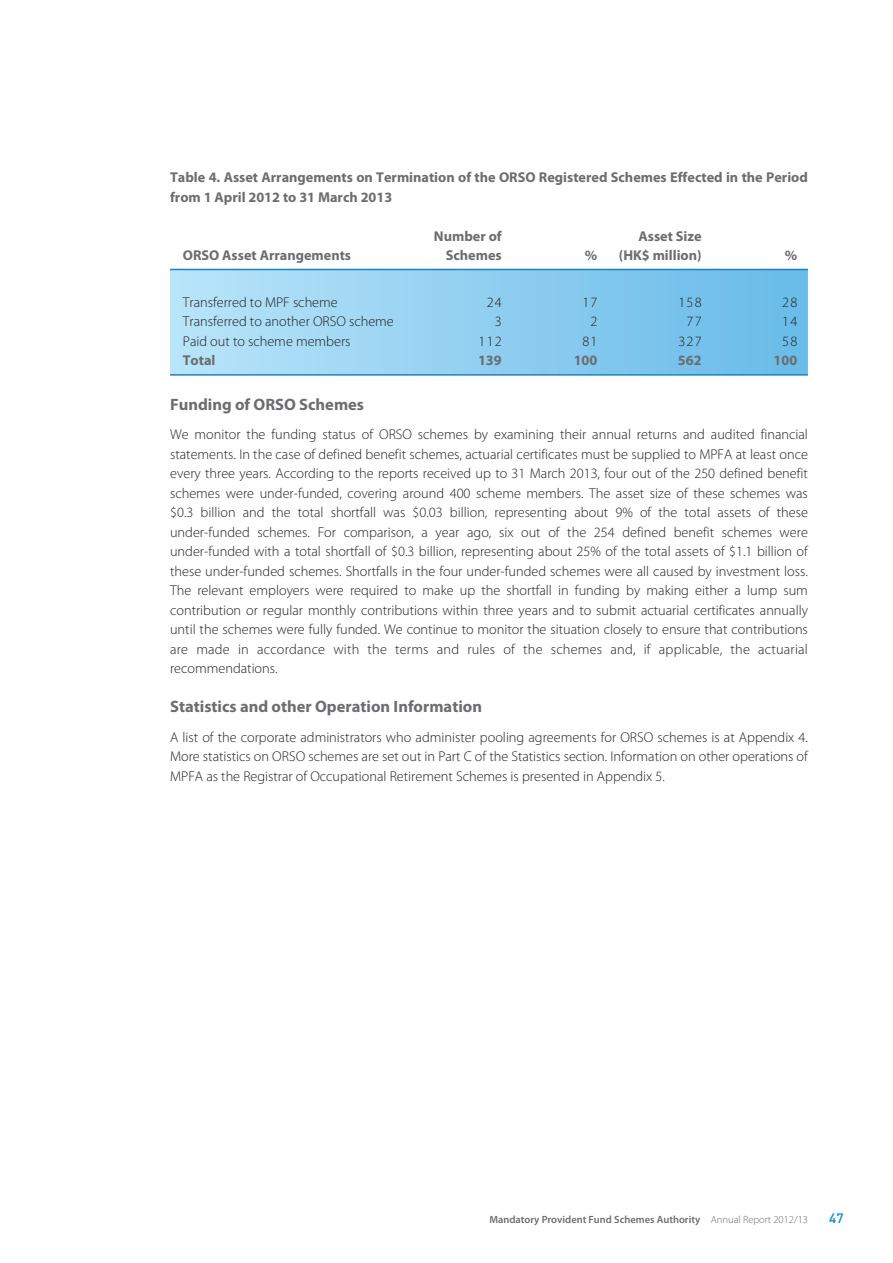
<style>
.page{position:relative;width:893px;height:1263px;background:#fff}
.page>*{position:absolute;margin:0;border:0;box-sizing:border-box;transform-origin:0 0}
.t1{font:700 16.5px "Myriad Pro";color:#6c6d70}
.t2{font:300 14.25px/19.5px "Myriad Pro";color:#231f20;text-align:justify}
.t3{font:700 14.25px/19.5px "Myriad Pro";color:#6c6d70;text-align:right}
.t4{font:500 13.5px "DIN Pro";color:#008cd0}
.t5{font:600 10.5px "Myriad Pro";color:#6c6d70}
.s1{font-weight:300}
</style>
<div class="page">
<svg style="left:170px;top:270px;width:638px;height:104px;background:#90cff0"></svg>
<hr style="left:170px;top:269px;width:638px;height:1px;background:#1a84bf">
<hr style="left:170px;top:374px;width:638px;height:2px;background:#1a84bf">
<p class="t3" style="left:170px;top:169px;width:639px;text-align:left">Table 4. Asset Arrangements on Termination of the ORSO Registered Schemes Effected in the Period from 1 April 2012 to 31 March 2013</p>
<p class="t3" style="left:183px;top:247px;width:170px">ORSO Asset Arrangements</p>
<p class="t3" style="left:434px;top:227px;width:69px">Number of<br>Schemes</p>
<p class="t3" style="left:585px;top:247px;width:14px">%</p>
<p class="t3" style="left:619px;top:227px;width:84px">Asset Size (HK$ million)</p>
<p class="t3" style="left:785px;top:247px;width:14px">%</p>
<p class="t2" style="left:183px;top:294px;width:156px">Transferred to MPF scheme</p>
<p class="t2" style="left:487px;top:294px;width:17px">24</p>
<p class="t2" style="left:582px;top:294px;width:17px">17</p>
<p class="t2" style="left:678px;top:294px;width:25px">158</p>
<p class="t2" style="left:782px;top:294px;width:17px">28</p>
<p class="t2" style="left:183px;top:313px;width:213px">Transferred to another ORSO scheme</p>
<p class="t2" style="left:495px;top:313px;width:8px">3</p>
<p class="t2" style="left:590px;top:313px;width:8px">2</p>
<p class="t2" style="left:687px;top:313px;width:17px">77</p>
<p class="t2" style="left:782px;top:313px;width:17px">14</p>
<p class="t2" style="left:183px;top:333px;width:169px">Paid out to scheme members</p>
<p class="t2" style="left:479px;top:333px;width:25px">112</p>
<p class="t2" style="left:582px;top:333px;width:17px">81</p>
<p class="t2" style="left:678px;top:333px;width:25px">327</p>
<p class="t2" style="left:782px;top:333px;width:17px">58</p>
<p class="t3" style="left:183px;top:352px;width:34px">Total</p>
<p class="t3" style="left:478px;top:352px;width:25px">139</p>
<p class="t3" style="left:574px;top:352px;width:25px">100</p>
<p class="t3" style="left:678px;top:352px;width:25px">562</p>
<p class="t3" style="left:774px;top:352px;width:25px">100</p>
<p class="t1" style="left:170px;top:398px;width:195px">Funding of ORSO Schemes</p>
<p class="t2" style="left:170px;top:426px;width:639px">We monitor the funding status of ORSO schemes by examining their annual returns and audited financial statements. In the case of defined benefit schemes, actuarial certificates must be supplied to MPFA at least once every three years. According to the reports received up to 31 March 2013, four out of the 250 defined benefit schemes were under-funded, covering around 400 scheme members. The asset size of these schemes was $0.3 billion and the total shortfall was $0.03 billion, representing about 9% of the total assets of these under-funded schemes. For comparison, a year ago, six out of the 254 defined benefit schemes were under-funded with a total shortfall of $0.3 billion, representing about 25% of the total assets of $1.1 billion of these under-funded schemes. Shortfalls in the four under-funded schemes were all caused by investment loss.<br>The relevant employers were required to make up the shortfall in funding by making either a lump sum contribution or regular monthly contributions within three years and to submit actuarial certificates annually until the schemes were fully funded. We continue to monitor the situation closely to ensure that contributions are made in accordance with the terms and rules of the schemes and, if applicable, the actuarial recommendations.</p>
<p class="t1" style="left:170px;top:700px;width:313px">Statistics and other Operation Information</p>
<p class="t2" style="left:170px;top:728px;width:639px">A list of the corporate administrators who administer pooling agreements for ORSO schemes is at Appendix 4.<br>More statistics on ORSO schemes are set out in Part C of the Statistics section. Information on other operations of MPFA as the Registrar of Occupational Retirement Schemes is presented in Appendix 5.</p>
<p class="t5" style="left:489px;top:1215px;width:320px">Mandatory Provident Fund Schemes Authority <span class="s1">Annual Report 2012/13</span></p>
<p class="t4" style="left:829px;top:1213px;width:16px">47</p>
</div>
